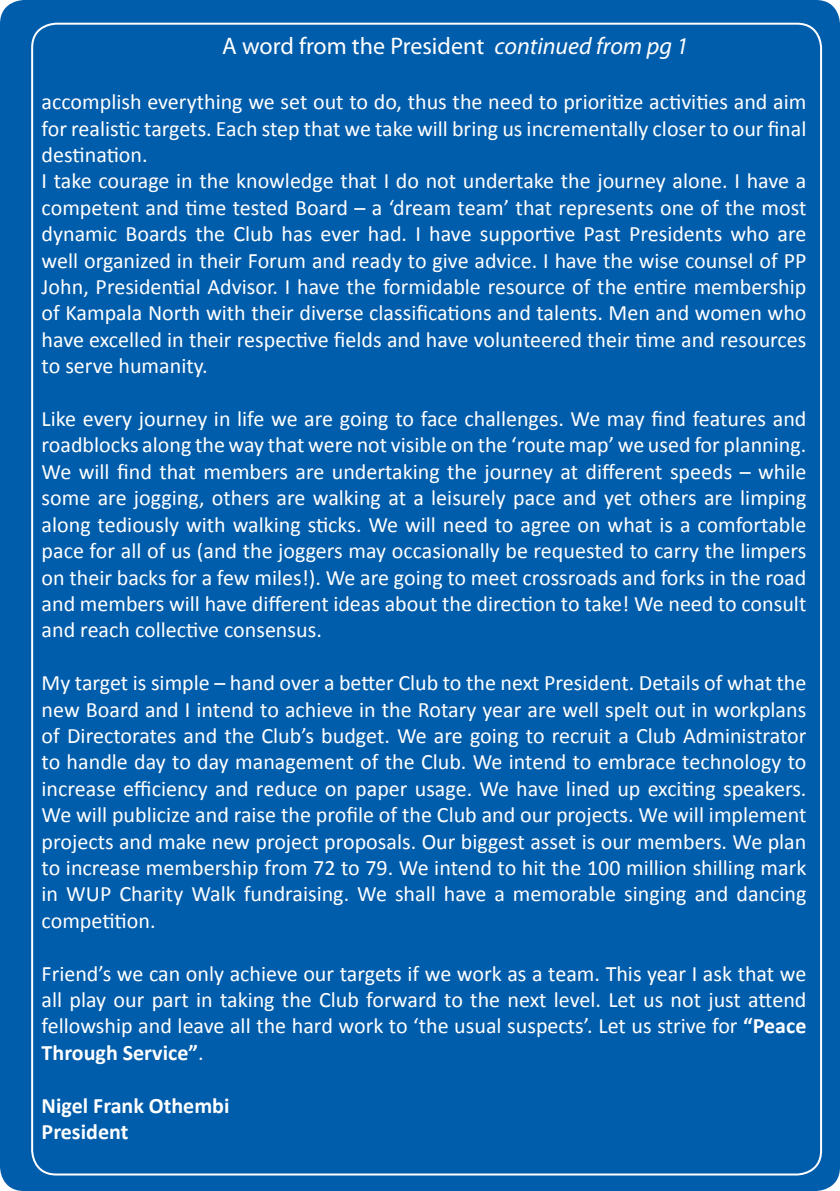
<style>
.page{position:relative;width:840px;height:1191px;background:#fff}
.page>*{position:absolute;margin:0;border:0;box-sizing:border-box;transform-origin:0 0}
.t1{font:24px "Myriad Pro";color:#fff}
.t2{font:22px/26.4px "Calibri";color:#fff;text-align:justify}
.t3{font:700 22px/26.4px "Calibri";color:#fff}
.s1{font-style:italic}
.s2{font-weight:700}
</style>
<div class="page">
<div style="left:0;top:0;width:839px;height:1191px;background:#005dab;border-radius:24px"></div>
<svg style="left:839px;top:18px;width:1px;height:1157px"></svg>
<p class="t1" style="left:222px;top:31px;width:467px">A word from the President <span class="s1">continued from pg 1</span></p>
<p class="t2" style="left:42px;top:88px;width:766px;text-align:left">accomplish everything we set out to do, thus the need to prioritize activities and aim for realistic targets. Each step that we take will bring us incrementally closer to our final destination.<br>I take courage in the knowledge that I do not undertake the journey alone. I have a competent and time tested Board – a ‘dream team’ that represents one of the most dynamic Boards the Club has ever had. I have supportive Past Presidents who are well organized in their Forum and ready to give advice. I have the wise counsel of PP John, Presidential Advisor. I have the formidable resource of the entire membership of Kampala North with their diverse classifications and talents. Men and women who have excelled in their respective fields and have volunteered their time and resources to serve humanity.</p>
<p class="t2" style="left:42px;top:404px;width:766px">Like every journey in life we are going to face challenges. We may find features and roadblocks along the way that were not visible on the ‘route map’ we used for planning.<br>We will find that members are undertaking the journey at different speeds – while some are jogging, others are walking at a leisurely pace and yet others are limping along tediously with walking sticks. We will need to agree on what is a comfortable pace for all of us (and the joggers may occasionally be requested to carry the limpers on their backs for a few miles!). We are going to meet crossroads and forks in the road and members will have different ideas about the direction to take! We need to consult and reach collective consensus.</p>
<p class="t2" style="left:42px;top:668px;width:766px">My target is simple – hand over a better Club to the next President. Details of what the new Board and I intend to achieve in the Rotary year are well spelt out in workplans of Directorates and the Club’s budget. We are going to recruit a Club Administrator to handle day to day management of the Club. We intend to embrace technology to increase efficiency and reduce on paper usage. We have lined up exciting speakers.<br>We will publicize and raise the profile of the Club and our projects. We will implement projects and make new project proposals. Our biggest asset is our members. We plan to increase membership from 72 to 79. We intend to hit the 100 million shilling mark in WUP Charity Walk fundraising. We shall have a memorable singing and dancing competition.</p>
<p class="t2" style="left:42px;top:959px;width:766px">Friend’s we can only achieve our targets if we work as a team. This year I ask that we all play our part in taking the Club forward to the next level. Let us not just attend fellowship and leave all the hard work to ‘the usual suspects’. Let us strive for <span class="s2">“Peace Through Service”</span>.</p>
<p class="t3" style="left:42px;top:1091px;width:189px">Nigel Frank Othembi<br>President</p>
</div>
